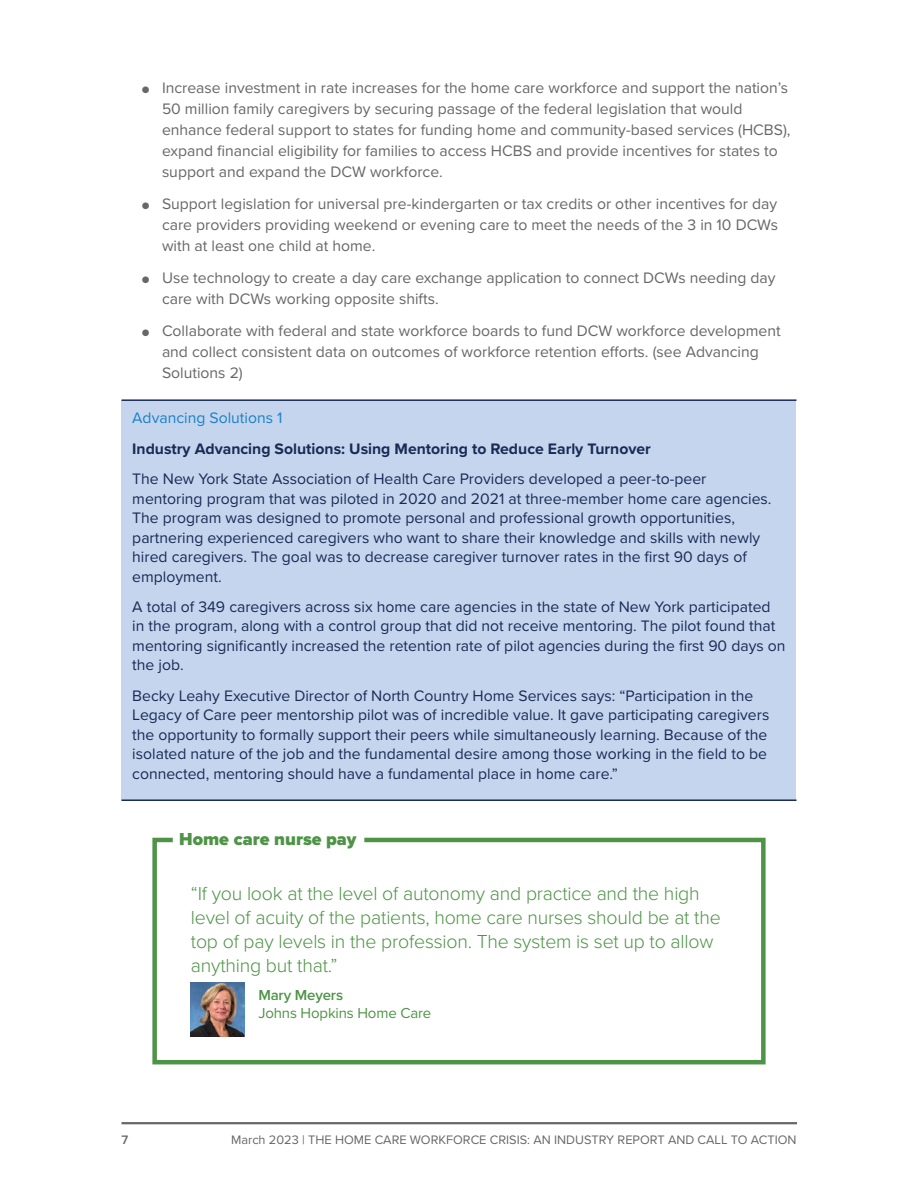
<style>
.page{position:relative;width:918px;height:1188px;background:#fff}
.page>*{position:absolute;margin:0;border:0;box-sizing:border-box;transform-origin:0 0}
._8_call-out{font:300 19.5px/24px "Proxima Nova";letter-spacing:-.01em;color:#4e9446}
.t1{font:900 18px "Proxima Nova";color:#4e9446}
.t2{font:15.75px/19.5px "Proxima Nova";color:#182b55}
.t3{font:15.75px/21px "Proxima Nova";color:#666767}
.t4{font:700 15.75px "Proxima Nova";color:#182b55}
.t5{font:15.75px "Proxima Nova";color:#1a82c5}
._8_call-out-2{font:15px/18px "Proxima Nova";letter-spacing:-.01em;color:#4e9446}
.t6{font:12.75px "Proxima Nova";color:#666767}
.t7{font:600 12.75px "Proxima Nova";color:#666767}
.s1{font-size:11.25px}
.s2{font-weight:600}
</style>
<div class="page">
<hr style="left:122px;top:1122px;width:675px;height:2px;background:#666767">
<div style="left:122px;top:400px;width:674px;height:400px;background:#c6d5ee"></div>
<hr style="left:122px;top:399px;width:674px;height:2px;background:#182b55">
<hr style="left:122px;top:799px;width:674px;height:2px;background:#182b55">
<svg style="left:152px;top:837px;width:614px;height:228px"></svg>
<img style="left:191px;top:983px;width:54px;height:54px">
<p class="t3" style="left:162px;top:77px;width:630px;text-indent:-20px"><span class="s1">●</span> Increase investment in rate increases for the home care workforce and support the nation’s 50 million family caregivers by securing passage of the federal legislation that would enhance federal support to states for funding home and community-based services (HCBS), expand financial eligibility for families to access HCBS and provide incentives for states to support and expand the DCW workforce.</p>
<p class="t3" style="left:162px;top:193px;width:618px;text-align:justify;text-indent:-20px"><span class="s1">●</span> Support legislation for universal pre-kindergarten or tax credits or other incentives for day care providers providing weekend or evening care to meet the needs of the 3 in 10 DCWs with at least one child at home.</p>
<p class="t3" style="left:162px;top:267px;width:615px;text-indent:-20px"><span class="s1">●</span> Use technology to create a day care exchange application to connect DCWs needing day care with DCWs working opposite shifts.</p>
<p class="t3" style="left:162px;top:319px;width:620px;text-indent:-20px"><span class="s1">●</span> Collaborate with federal and state workforce boards to fund DCW workforce development and collect consistent data on outcomes of workforce retention efforts. (see Advancing<br>Solutions 2)</p>
<p class="t5" style="left:132px;top:406px;width:152px">Advancing Solutions 1</p>
<p class="t4" style="left:132px;top:437px;width:520px">Industry Advancing Solutions: Using Mentoring to Reduce Early Turnover</p>
<p class="t2" style="left:132px;top:468px;width:641px">The New York State Association of Health Care Providers developed a peer-to-peer mentoring program that was piloted in 2020 and 2021 at three-member home care agencies.<br>The program was designed to promote personal and professional growth opportunities, partnering experienced caregivers who want to share their knowledge and skills with newly hired caregivers. The goal was to decrease caregiver turnover rates in the first 90 days of employment.</p>
<p class="t2" style="left:132px;top:596px;width:655px">A total of 349 caregivers across six home care agencies in the state of New York participated in the program, along with a control group that did not receive mentoring. The pilot found that mentoring significantly increased the retention rate of pilot agencies during the first 90 days on the job.</p>
<p class="t2" style="left:132px;top:685px;width:639px">Becky Leahy Executive Director of North Country Home Services says: “Participation in the Legacy of Care peer mentorship pilot was of incredible value. It gave participating caregivers the opportunity to formally support their peers while simultaneously learning. Because of the isolated nature of the job and the fundamental desire among those working in the field to be connected, mentoring should have a fundamental place in home care.”</p>
<p class="t1" style="left:179px;top:825px;width:179px">Home care nurse pay</p>
<p class="_8_call-out" style="left:191px;top:880px;width:531px">“If you look at the level of autonomy and practice and the high level of acuity of the patients, home care nurses should be at the top of pay levels in the profession. The system is set up to allow anything but that.”</p>
<p class="_8_call-out-2" style="left:258px;top:986px;width:174px"><span class="s2">Mary Meyers<br></span>Johns Hopkins Home Care</p>
<p class="t7" style="left:122px;top:1130px;width:8px">7</p>
<p class="t6" style="left:231px;top:1130px;width:567px">March 2023 | THE HOME CARE WORKFORCE CRISIS: AN INDUSTRY REPORT AND CALL TO ACTION</p>
</div>
